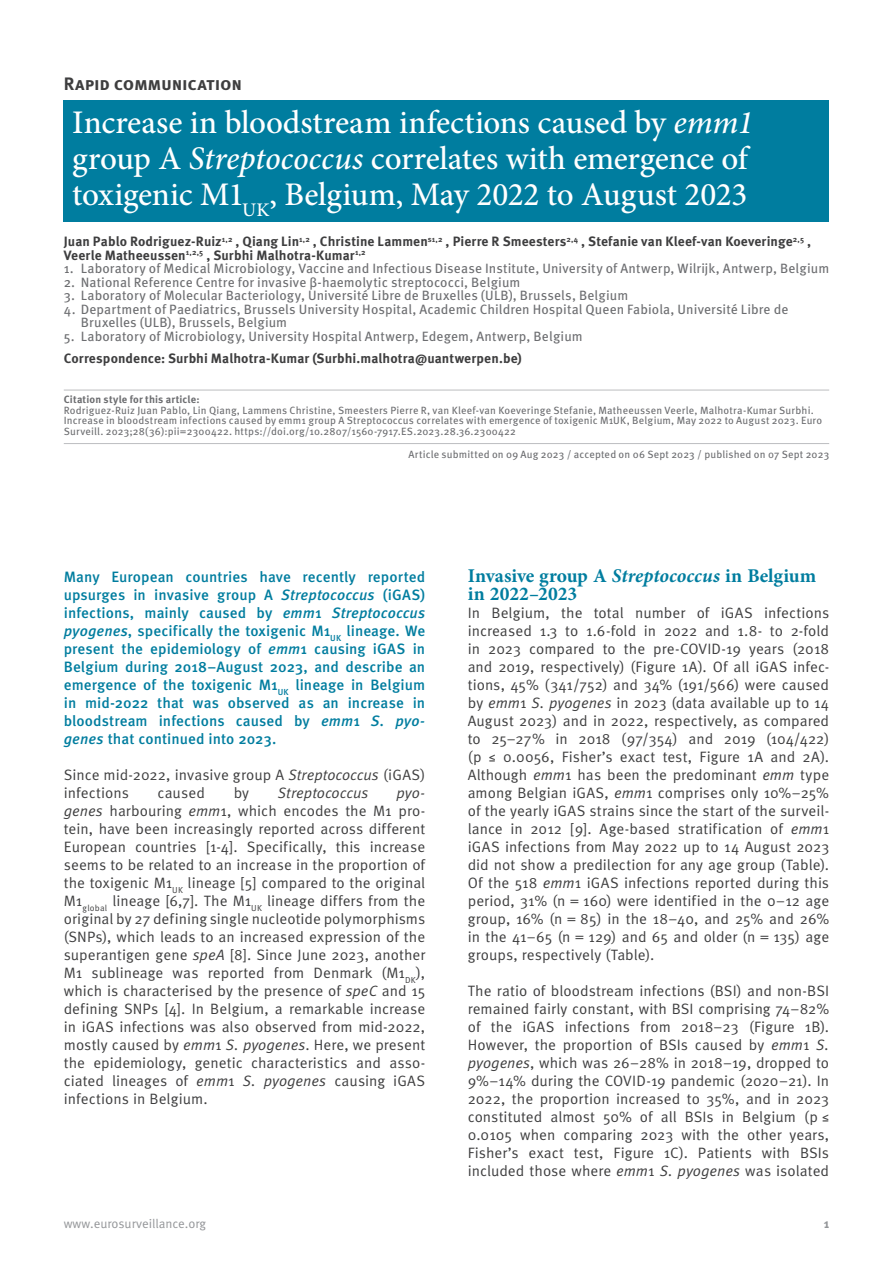
<style>
.page{position:relative;width:893px;height:1263px;background:#fff}
.page>*{position:absolute;margin:0;border:0;box-sizing:border-box;transform-origin:0 0}
.t1{font:500 33px/36px "Minion Pro";letter-spacing:-.005em;color:#fff}
.t2{font:700 19.5px/18px "Minion Pro";color:#007d9f}
.t3{font:700 18px "Meta Pro";letter-spacing:-.015em;color:#3e3e3f}
.t4{font:15px/18px "Meta Pro";color:#3e3e3f;text-align:justify}
.t5{font:500 15px/18px "Meta Pro";color:#007d9f;text-align:justify}
.t6{font:italic 15px "Meta Pro";color:#3e3e3f}
.t7{font:13.5px/13.5px "Meta Pro";letter-spacing:.01em;color:#6c6d70}
.t8{font:700 13.5px/13.5px "Meta Pro";letter-spacing:.005em;color:#3e3e3f}
.t9{font:12.75px "Meta Pro";color:#939598}
.t10{font:700 12.75px "Meta Pro";color:#939598}
.t11{font:10.5px/10.5px "Meta Pro";letter-spacing:.015em;color:#6c6d70}
.t12{font:700 10.5px "Meta Pro";letter-spacing:.015em;color:#6c6d70}
.s1{font-style:italic}
</style>
<div class="page">
<hr style="left:64px;top:390px;width:765px;height:1px;background:#bcbdc0">
<hr style="left:64px;top:443px;width:765px;height:1px;background:#bcbdc0">
<div style="left:64px;top:100px;width:765px;height:122px;background:#007d9f"></div>
<p class="t3" style="left:64px;top:72px;width:180px">Rapid communication</p>
<h1 class="t1" style="left:72px;top:104px;width:682px">Increase in bloodstream infections caused by <span class="s1">emm1 </span>group A <span class="s1">Streptococcus</span> correlates with emergence of toxigenic M1<sub>UK</sub>, Belgium, May 2022 to August 2023</h1>
<p class="t8" style="left:64px;top:235px;width:749px">Juan Pablo Rodriguez-Ruiz<sup>1,2</sup> , Qiang Lin<sup>1,2</sup> , Christine Lammen<sup>s1,2</sup> , Pierre R Smeesters<sup>2,4</sup> , Stefanie van Kleef-van Koeveringe<sup>2,5</sup> ,<br>Veerle Matheeussen<sup>1,2,5</sup> , Surbhi Malhotra-Kumar<sup>1,2</sup></p>
<p class="t7" style="left:64px;top:262px;width:767px">1. Laboratory of Medical Microbiology, Vaccine and Infectious Disease Institute, University of Antwerp, Wilrijk, Antwerp, Belgium</p>
<p class="t7" style="left:64px;top:276px;width:458px">2. National Reference Centre for invasive β-haemolytic streptococci, Belgium</p>
<p class="t7" style="left:64px;top:289px;width:566px">3. Laboratory of Molecular Bacteriology, Université Libre de Bruxelles (ULB), Brussels, Belgium</p>
<p class="t7" style="left:81px;top:303px;width:709px;text-indent:-17px">4. Department of Paediatrics, Brussels University Hospital, Academic Children Hospital Queen Fabiola, Université Libre de<br>Bruxelles (ULB), Brussels, Belgium</p>
<p class="t7" style="left:64px;top:330px;width:520px">5. Laboratory of Microbiology, University Hospital Antwerp, Edegem, Antwerp, Belgium</p>
<p class="t8" style="left:64px;top:352px;width:460px">Correspondence: Surbhi Malhotra-Kumar (Surbhi.malhotra@uantwerpen.be)</p>
<p class="t12" style="left:64px;top:393px;width:137px">Citation style for this article:</p>
<p class="t11" style="left:64px;top:405px;width:760px">Rodriguez-Ruiz Juan Pablo, Lin Qiang, Lammens Christine, Smeesters Pierre R, van Kleef-van Koeveringe Stefanie, Matheeussen Veerle, Malhotra-Kumar Surbhi.<br>Increase in bloodstream infections caused by emm1 group A Streptococcus correlates with emergence of toxigenic M1UK, Belgium, May 2022 to August 2023. Euro<br>Surveill. 2023;28(36):pii=2300422. https://doi.org/10.2807/1560-7917.ES.2023.28.36.2300422</p>
<p class="t11" style="left:408px;top:449px;width:422px">Article submitted on 09 Aug 2023 / accepted on 06 Sept 2023 / published on 07 Sept 2023</p>
<p class="t5" style="left:64px;top:568px;width:363px">Many European countries have recently reported upsurges in invasive group A <span class="s1">Streptococcus</span> (iGAS) infections, mainly caused by <span class="s1">emm</span>1 <span class="s1">Streptococcus pyogenes</span>, specifically the toxigenic M1<sub>UK</sub> lineage. We present the epidemiology of <span class="s1">emm</span>1 causing iGAS in Belgium during 2018–August 2023, and describe an emergence of the toxigenic M1<sub>UK</sub> lineage in Belgium in mid-2022 that was observed as an increase in bloodstream infections caused by <span class="s1">emm</span>1 <span class="s1">S. pyo&shy;genes</span> that continued into 2023.</p>
<p class="t4" style="left:64px;top:766px;width:363px">Since mid-2022, invasive group A <span class="s1">Streptococcus</span> (iGAS) infections</p>
<p class="t4" style="left:158px;top:784px;width:49px">caused</p>
<p class="t4" style="left:234px;top:784px;width:17px">by</p>
<p class="t6" style="left:278px;top:783px;width:92px">Streptococcus</p>
<p class="t4" style="left:64px;top:784px;width:363px;text-indent:333px"><span class="s1">pyo&shy;genes</span> harbouring <span class="s1">emm</span>1, which encodes the M1 pro&shy;tein, have been increasingly reported across different European countries [1-4]. Specifically, this increase seems to be related to an increase in the proportion of the toxigenic M1<sub>UK</sub> lineage [5] compared to the original M1<sub>global</sub> lineage [6,7]. The M1<sub>UK</sub> lineage differs from the original by 27 defining single nucleotide polymorphisms (SNPs), which leads to an increased expression of the superantigen gene <span class="s1">speA</span> [8]. Since June 2023, another M1 sublineage was reported from Denmark (M1<sub>DK</sub>), which is characterised by the presence of <span class="s1">speC</span> and 15 defining SNPs [4]. In Belgium, a remarkable increase in iGAS infections was also observed from mid-2022, mostly caused by <span class="s1">emm</span>1 <span class="s1">S. pyogenes</span>. Here, we present the epidemiology, genetic characteristics and asso&shy;ciated lineages of <span class="s1">emm</span>1 <span class="s1">S. pyogenes</span> causing iGAS infections in Belgium.</p>
<h2 class="t2" style="left:468px;top:566px;width:350px">Invasive group A <span class="s1">Streptococcus</span> in Belgium in 2022–2023</h2>
<p class="t4" style="left:468px;top:604px;width:363px">In Belgium, the total number of iGAS infections increased 1.3 to 1.6-fold in 2022 and 1.8- to 2-fold in 2023 compared to the pre-COVID-19 years (2018 and 2019, respectively) (Figure 1A). Of all iGAS infec&shy;tions, 45% (341/752) and 34% (191/566) were caused by <span class="s1">emm</span>1 <span class="s1">S. pyogenes</span> in 2023 (data available up to 14<br>August 2023) and in 2022, respectively, as compared to 25−27% in 2018 (97/354) and 2019 (104/422) (p ≤ 0.0056, Fisher’s exact test, Figure 1A and 2A).<br>Although <span class="s1">emm</span>1 has been the predominant <span class="s1">emm</span> type among Belgian iGAS, <span class="s1">emm</span>1 comprises only 10%−25% of the yearly iGAS strains since the start of the surveil&shy;lance in 2012 [9]. Age-based stratification of <span class="s1">emm</span>1 iGAS infections from May 2022 up to 14 August 2023 did not show a predilection for any age group (Table).<br>Of the 518 <span class="s1">emm</span>1 iGAS infections reported during this period, 31% (n = 160) were identified in the 0–12 age group, 16% (n = 85) in the 18–40, and 25% and 26% in the 41–65 (n = 129) and 65 and older (n = 135) age groups, respectively (Table).</p>
<p class="t4" style="left:468px;top:982px;width:363px">The ratio of bloodstream infections (BSI) and non-BSI remained fairly constant, with BSI comprising 74−82% of the iGAS infections from 2018−23 (Figure 1B).<br>However, the proportion of BSIs caused by <span class="s1">emm</span>1 <span class="s1">S. pyogenes</span>, which was 26−28% in 2018−19, dropped to 9%−14% during the COVID-19 pandemic (2020–21). In 2022, the proportion increased to 35%, and in 2023 constituted almost 50% of all BSIs in Belgium (p ≤ 0.0105 when comparing 2023 with the other years, Fisher’s exact test, Figure 1C). Patients with BSIs included those where <span class="s1">emm</span>1 <span class="s1">S. pyogenes</span> was isolated</p>
<p class="t9" style="left:64px;top:1215px;width:144px">www.eurosurveillance.org</p>
<p class="t10" style="left:824px;top:1215px;width:7px">1</p>
</div>
